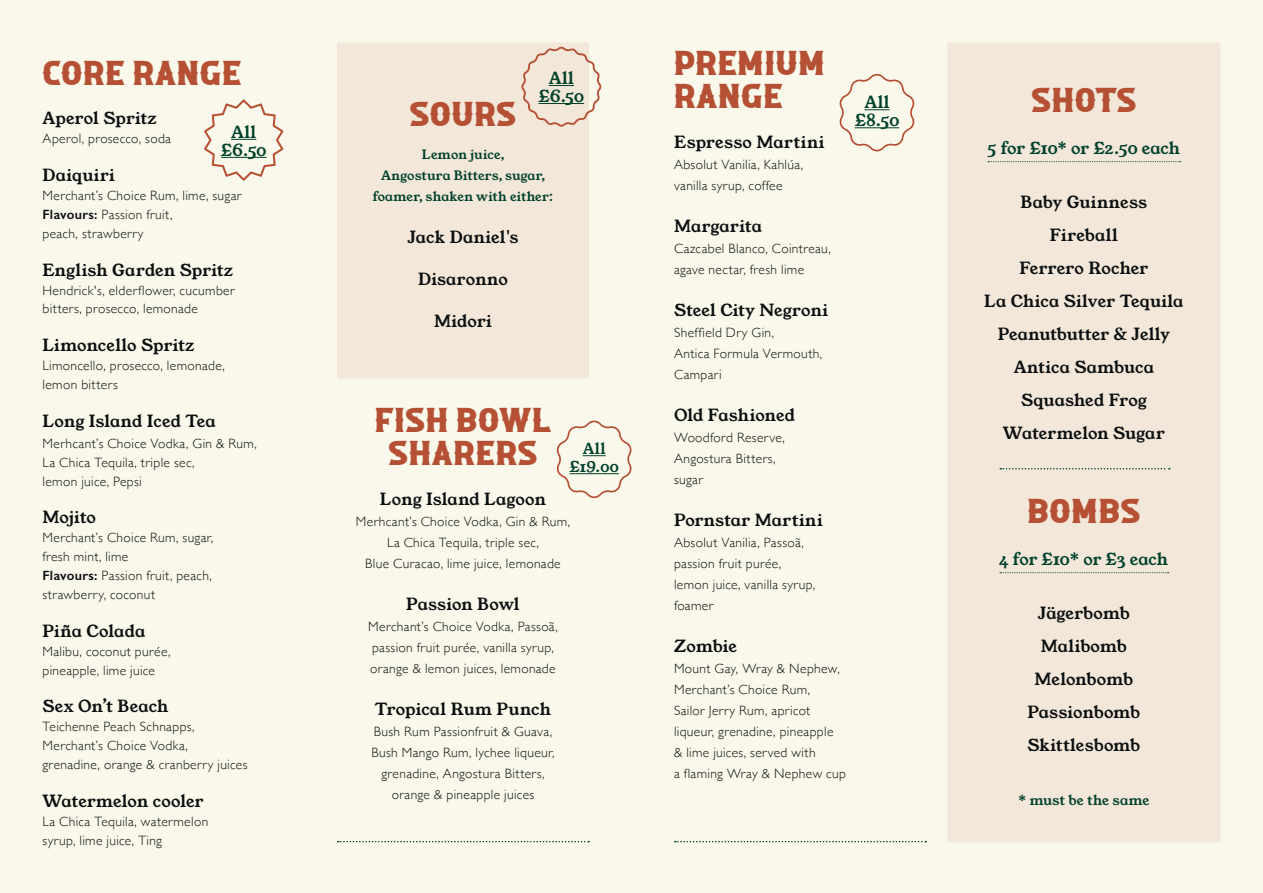
<style>
.page{position:relative;width:1263px;height:893px;background:#f9f8ea}
.page>*{position:absolute;margin:0;border:0;box-sizing:border-box;transform-origin:0 0}
.t1{font:34.5px/33px "ROADSTORE";letter-spacing:.025em;color:#b55034;text-align:center}
.Food_Item_Title{font:16.5px "Young Serif";letter-spacing:.01em;color:#0b0f10}
.t2{font:16.5px/18px "Young Serif";letter-spacing:-.005em;color:#00412c;text-align:center}
.t3{font:15px/18px "Young Serif";letter-spacing:.025em;color:#00412c;text-align:center}
.Food_Item_Description{font:300 13.5px/21px "Gill Sans";letter-spacing:.025em;color:#0b0f10}
.t4{font:13.5px "Young Serif";letter-spacing:.01em;color:#00412c}
.Subtitle{font:12.75px/21px "Young Serif";letter-spacing:.015em;color:#00412c;text-align:center}
.s1{font-weight:600}
</style>
<div class="page">
<div style="left:947px;top:43px;width:273px;height:799px;background:#f2e7d8;border-radius:2px"></div>
<div style="left:337px;top:43px;width:252px;height:336px;background:#f2e7d8;border-radius:2px"></div>
<svg style="left:204px;top:99px;width:79px;height:82px"></svg>
<hr style="left:221px;top:157px;width:46px;height:1px;background:#00412c">
<svg style="left:521px;top:46px;width:81px;height:81px"></svg>
<hr style="left:538px;top:103px;width:46px;height:1px;background:#00412c">
<svg style="left:839px;top:73px;width:76px;height:79px"></svg>
<hr style="left:855px;top:127px;width:44px;height:1px;background:#00412c">
<svg style="left:338px;top:841px;width:251px;height:1px"></svg>
<svg style="left:1000px;top:468px;width:170px;height:1px"></svg>
<svg style="left:675px;top:841px;width:251px;height:1px"></svg>
<svg style="left:988px;top:161px;width:193px;height:1px"></svg>
<svg style="left:1000px;top:572px;width:169px;height:1px"></svg>
<svg style="left:556px;top:420px;width:76px;height:79px"></svg>
<hr style="left:569px;top:473px;width:50px;height:1px;background:#00412c">
<p class="t1" style="left:43px;top:55px;width:200px">CORE RANGE</p>
<p class="Food_Item_Title" style="left:43px;top:107px;width:116px">Aperol Spritz</p>
<p class="Food_Item_Description" style="left:43px;top:128px;width:130px">Aperol, prosecco, soda</p>
<p class="Food_Item_Title" style="left:43px;top:164px;width:74px">Daiquiri</p>
<p class="Food_Item_Description" style="left:43px;top:184px;width:200px">Merchant’s Choice Rum, lime, sugar</p>
<p class="Food_Item_Description" style="left:43px;top:204px;width:131px;line-height:18.9px"><span class="s1">Flavours:</span> Passion fruit, peach, strawberry</p>
<p class="Food_Item_Title" style="left:43px;top:258px;width:192px">English Garden Spritz</p>
<p class="Food_Item_Description" style="left:43px;top:280px;width:194px;line-height:18.9px">Hendrick's, elderflower, cucumber bitters, prosecco, lemonade</p>
<p class="Food_Item_Title" style="left:43px;top:334px;width:154px">Limoncello Spritz</p>
<p class="Food_Item_Description" style="left:43px;top:356px;width:184px;line-height:18.9px">Limoncello, prosecco, lemonade, lemon bitters</p>
<p class="Food_Item_Title" style="left:43px;top:410px;width:175px">Long Island Iced Tea</p>
<p class="Food_Item_Description" style="left:43px;top:433px;width:216px;line-height:18.9px">Merhcant’s Choice Vodka, Gin &amp; Rum,<br>La Chica Tequila, triple sec,<br>lemon juice, Pepsi</p>
<p class="Food_Item_Title" style="left:43px;top:506px;width:55px">Mojito</p>
<p class="Food_Item_Description" style="left:43px;top:528px;width:172px;line-height:18.9px">Merchant’s Choice Rum, sugar, fresh mint, lime</p>
<p class="Food_Item_Description" style="left:43px;top:566px;width:171px;line-height:18.9px"><span class="s1">Flavours:</span> Passion fruit, peach, strawberry, coconut</p>
<p class="Food_Item_Title" style="left:43px;top:620px;width:104px">Piña Colada</p>
<p class="Food_Item_Description" style="left:43px;top:641px;width:129px;line-height:18.9px">Malibu, coconut purée, pineapple, lime juice</p>
<p class="Food_Item_Title" style="left:43px;top:695px;width:127px">Sex On’t Beach</p>
<p class="Food_Item_Description" style="left:43px;top:717px;width:206px;line-height:18.9px">Teichenne Peach Schnapps,<br>Merchant’s Choice Vodka, grenadine, orange &amp; cranberry juices</p>
<p class="Food_Item_Title" style="left:43px;top:790px;width:163px">Watermelon cooler</p>
<p class="Food_Item_Description" style="left:43px;top:811px;width:167px;line-height:18.9px">La Chica Tequila, watermelon syrup, lime juice, Ting</p>
<p class="t2" style="left:221px;top:123px;width:47px">All £6.50</p>
<p class="t2" style="left:538px;top:69px;width:47px">All £6.50</p>
<p class="t1" style="left:410px;top:97px;width:108px">SOURS</p>
<p class="Subtitle" style="left:373px;top:144px;width:182px">Lemon juice,<br>Angostura Bitters, sugar, foamer, shaken with either:</p>
<p class="Food_Item_Title" style="left:407px;top:226px;width:113px">Jack Daniel's</p>
<p class="Food_Item_Title" style="left:418px;top:268px;width:91px">Disaronno</p>
<p class="Food_Item_Title" style="left:434px;top:310px;width:59px">Midori</p>
<p class="t1" style="left:375px;top:403px;width:178px">FISH BOWL<br>SHARERS</p>
<p class="t3" style="left:569px;top:440px;width:51px">All £19.00</p>
<p class="Food_Item_Title" style="left:380px;top:487px;width:168px">Long Island Lagoon</p>
<p class="Food_Item_Description" style="left:356px;top:510px;width:216px;text-align:center">Merhcant’s Choice Vodka, Gin &amp; Rum,<br>La Chica Tequila, triple sec,<br>Blue Curacao, lime juice, lemonade</p>
<p class="Food_Item_Title" style="left:406px;top:592px;width:115px">Passion Bowl</p>
<p class="Food_Item_Description" style="left:368px;top:615px;width:191px">Merchant’s Choice Vodka, Passoã, passion fruit purée, vanilla syrup, orange &amp; lemon juices, lemonade</p>
<p class="Food_Item_Title" style="left:375px;top:697px;width:177px">Tropical Rum Punch</p>
<p class="Food_Item_Description" style="left:371px;top:720px;width:185px;text-align:center">Bush Rum Passionfruit &amp; Guava,<br>Bush Mango Rum, lychee liqueur, grenadine, Angostura Bitters, orange &amp; pineapple juices</p>
<p class="t1" style="left:674px;top:46px;width:152px;text-align:left">PREMIUM<br>RANGE</p>
<p class="Food_Item_Title" style="left:674px;top:130px;width:152px">Espresso Martini</p>
<p class="Food_Item_Description" style="left:674px;top:153px;width:131px">Absolut Vanilia, Kahlúa, vanilla syrup, coffee</p>
<p class="Food_Item_Title" style="left:674px;top:214px;width:89px">Margarita</p>
<p class="Food_Item_Description" style="left:674px;top:237px;width:158px">Cazcabel Blanco, Cointreau, agave nectar, fresh lime</p>
<p class="Food_Item_Title" style="left:674px;top:298px;width:156px">Steel City Negroni</p>
<p class="Food_Item_Description" style="left:674px;top:321px;width:150px">Sheffield Dry Gin,<br>Antica Formula Vermouth,<br>Campari</p>
<p class="Food_Item_Title" style="left:674px;top:403px;width:122px">Old Fashioned</p>
<p class="Food_Item_Description" style="left:674px;top:426px;width:112px">Woodford Reserve,<br>Angostura Bitters, sugar</p>
<p class="Food_Item_Title" style="left:674px;top:508px;width:150px">Pornstar Martini</p>
<p class="Food_Item_Description" style="left:674px;top:531px;width:143px">Absolut Vanilia, Passoã, passion fruit purée, lemon juice, vanilla syrup, foamer</p>
<p class="Food_Item_Title" style="left:674px;top:634px;width:65px">Zombie</p>
<p class="Food_Item_Description" style="left:674px;top:657px;width:173px">Mount Gay, Wray &amp; Nephew,<br>Merchant’s Choice Rum,<br>Sailor Jerry Rum, apricot liqueur, grenadine, pineapple<br>&amp; lime juices, served with<br>a flaming Wray &amp; Nephew cup</p>
<p class="t2" style="left:855px;top:94px;width:46px">All £8.50</p>
<p class="t1" style="left:1031px;top:83px;width:106px">SHOTS</p>
<p class="t2" style="left:987px;top:140px;width:194px">5 for £10* or £2.50 each</p>
<p class="Food_Item_Title" style="left:1020px;top:191px;width:128px">Baby Guinness</p>
<p class="Food_Item_Title" style="left:1050px;top:224px;width:69px">Fireball</p>
<p class="Food_Item_Title" style="left:1019px;top:257px;width:131px">Ferrero Rocher</p>
<p class="Food_Item_Title" style="left:984px;top:290px;width:201px">La Chica Silver Tequila</p>
<p class="Food_Item_Title" style="left:998px;top:323px;width:174px">Peanutbutter &amp; Jelly</p>
<p class="Food_Item_Title" style="left:1014px;top:356px;width:142px">Antica Sambuca</p>
<p class="Food_Item_Title" style="left:1021px;top:389px;width:127px">Squashed Frog</p>
<p class="Food_Item_Title" style="left:1003px;top:422px;width:163px">Watermelon Sugar</p>
<p class="t1" style="left:1027px;top:494px;width:114px">BOMBS</p>
<p class="t2" style="left:999px;top:551px;width:170px">4 for £10* or £3 each</p>
<p class="Food_Item_Title" style="left:1038px;top:602px;width:93px">Jägerbomb</p>
<p class="Food_Item_Title" style="left:1041px;top:635px;width:88px">Malibomb</p>
<p class="Food_Item_Title" style="left:1034px;top:668px;width:100px">Melonbomb</p>
<p class="Food_Item_Title" style="left:1027px;top:701px;width:114px">Passionbomb</p>
<p class="Food_Item_Title" style="left:1027px;top:734px;width:114px">Skittlesbomb</p>
<p class="t4" style="left:1018px;top:791px;width:133px">* must be the same</p>
</div>
